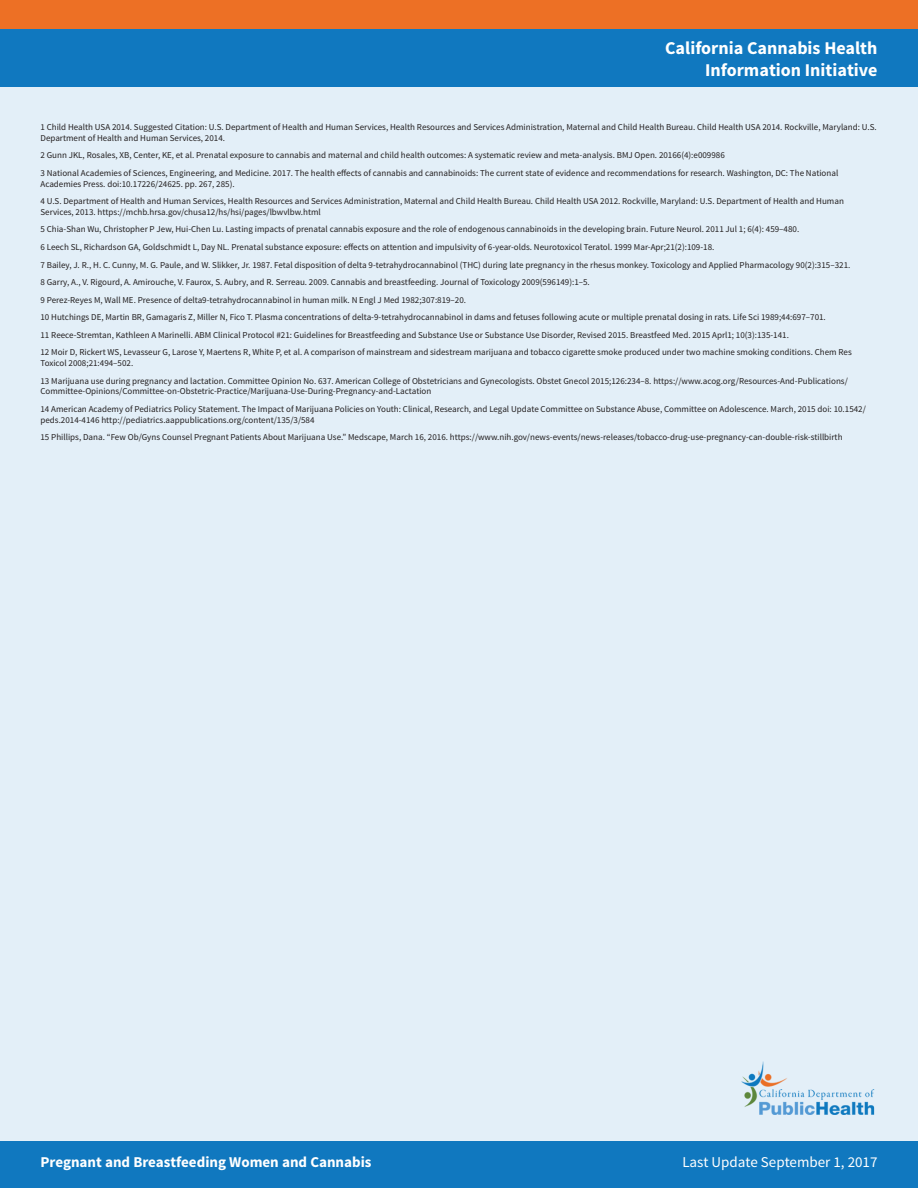
<style>
.page{position:relative;width:918px;height:1188px;background:#fff}
.page>*{position:absolute;margin:0;border:0;box-sizing:border-box;transform-origin:0 0}
.t1{font:700 18px "Source Sans Pro";color:#fff}
.t2{font:700 15px "Source Sans Pro";color:#fff}
.t3{font:15px "Source Sans Pro";color:#fff}
.t4{font:9px/10.8px "Source Sans Pro";color:#231f20}
</style>
<div class="page">
<div style="left:0;top:87px;width:918px;height:1101px;background:#e3eff8"></div>
<div style="left:0;top:0;width:918px;height:40px;background:#ed7025"></div>
<div style="left:0;top:29px;width:918px;height:58px;background:#1078bf"></div>
<div style="left:0;top:1142px;width:918px;height:46px;background:#1078bf"></div>
<img style="left:741px;top:1062px;width:134px;height:52px">
<p class="t1" style="left:665px;top:36px;width:214px">California Cannabis Health</p>
<p class="t1" style="left:705px;top:58px;width:174px">Information Initiative</p>
<p class="t4" style="left:40px;top:122px;width:838px">1 Child Health USA 2014. Suggested Citation: U.S. Department of Health and Human Services, Health Resources and Services Administration, Maternal and Child Health Bureau. Child Health USA 2014. Rockville, Maryland: U.S.<br>Department of Health and Human Services, 2014.</p>
<p class="t4" style="left:40px;top:150px;width:686px">2 Gunn JKL, Rosales, XB, Center, KE, et al. Prenatal exposure to cannabis and maternal and child health outcomes: A systematic review and meta-analysis. BMJ Open. 20166(4):e009986</p>
<p class="t4" style="left:40px;top:168px;width:799px">3 National Academies of Sciences, Engineering, and Medicine. 2017. The health effects of cannabis and cannabinoids: The current state of evidence and recommendations for research. Washington, DC: The National<br>Academies Press. doi:10.17226/24625. pp. 267, 285).</p>
<p class="t4" style="left:40px;top:196px;width:805px">4 U.S. Department of Health and Human Services, Health Resources and Services Administration, Maternal and Child Health Bureau. Child Health USA 2012. Rockville, Maryland: U.S. Department of Health and Human<br>Services, 2013. https://mchb.hrsa.gov/chusa12/hs/hsi/pages/lbwvlbw.html</p>
<p class="t4" style="left:40px;top:224px;width:760px">5 Chia-Shan Wu, Christopher P Jew, Hui-Chen Lu. Lasting impacts of prenatal cannabis exposure and the role of endogenous cannabinoids in the developing brain. Future Neurol. 2011 Jul 1; 6(4): 459–480.</p>
<p class="t4" style="left:40px;top:242px;width:675px">6 Leech SL, Richardson GA, Goldschmidt L, Day NL. Prenatal substance exposure: effects on attention and impulsivity of 6-year-olds. Neurotoxicol Teratol. 1999 Mar-Apr;21(2):109-18.</p>
<p class="t4" style="left:40px;top:259px;width:811px">7 Bailey, J. R., H. C. Cunny, M. G. Paule, and W. Slikker, Jr. 1987. Fetal disposition of delta 9-tetrahydrocannabinol (THC) during late pregnancy in the rhesus monkey. Toxicology and Applied Pharmacology 90(2):315–321.</p>
<p class="t4" style="left:40px;top:277px;width:551px">8 Garry, A., V. Rigourd, A. Amirouche, V. Faurox, S. Aubry, and R. Serreau. 2009. Cannabis and breastfeeding. Journal of Toxicology 2009(596149):1–5.</p>
<p class="t4" style="left:40px;top:294px;width:427px">9 Perez-Reyes M, Wall ME. Presence of delta9-tetrahydrocannabinol in human milk. N Engl J Med 1982;307:819–20.</p>
<p class="t4" style="left:40px;top:312px;width:787px">10 Hutchings DE, Martin BR, Gamagaris Z, Miller N, Fico T. Plasma concentrations of delta-9-tetrahydrocannabinol in dams and fetuses following acute or multiple prenatal dosing in rats. Life Sci 1989;44:697–701.</p>
<p class="t4" style="left:40px;top:330px;width:750px">11 Reece-Stremtan, Kathleen A Marinelli. ABM Clinical Protocol #21: Guidelines for Breastfeeding and Substance Use or Substance Use Disorder, Revised 2015. Breastfeed Med. 2015 Aprl1; 10(3):135-141.</p>
<p class="t4" style="left:40px;top:347px;width:813px">12 Moir D, Rickert WS, Levasseur G, Larose Y, Maertens R, White P, et al. A comparison of mainstream and sidestream marijuana and tobacco cigarette smoke produced under two machine smoking conditions. Chem Res<br>Toxicol 2008;21:494–502.</p>
<p class="t4" style="left:40px;top:375px;width:809px">13 Marijuana use during pregnancy and lactation. Committee Opinion No. 637. American College of Obstetricians and Gynecologists. Obstet Gnecol 2015;126:234–8. https://www.acog.org/Resources-And-Publications/<br>Committee-Opinions/Committee-on-Obstetric-Practice/Marijuana-Use-During-Pregnancy-and-Lactation</p>
<p class="t4" style="left:40px;top:404px;width:827px">14 American Academy of Pediatrics Policy Statement. The Impact of Marijuana Policies on Youth: Clinical, Research, and Legal Update Committee on Substance Abuse, Committee on Adolescence. March, 2015 doi: 10.1542/ peds.2014-4146 http://pediatrics.aappublications.org/content/135/3/584</p>
<p class="t4" style="left:40px;top:432px;width:804px">15 Phillips, Dana. “Few Ob/Gyns Counsel Pregnant Patients About Marijuana Use.” Medscape, March 16, 2016. https://www.nih.gov/news-events/news-releases/tobacco-drug-use-pregnancy-can-double-risk-stillbirth</p>
<p class="t2" style="left:40px;top:1152px;width:333px">Pregnant and Breastfeeding Women and Cannabis</p>
<p class="t3" style="left:682px;top:1153px;width:197px">Last Update September 1, 2017</p>
</div>
